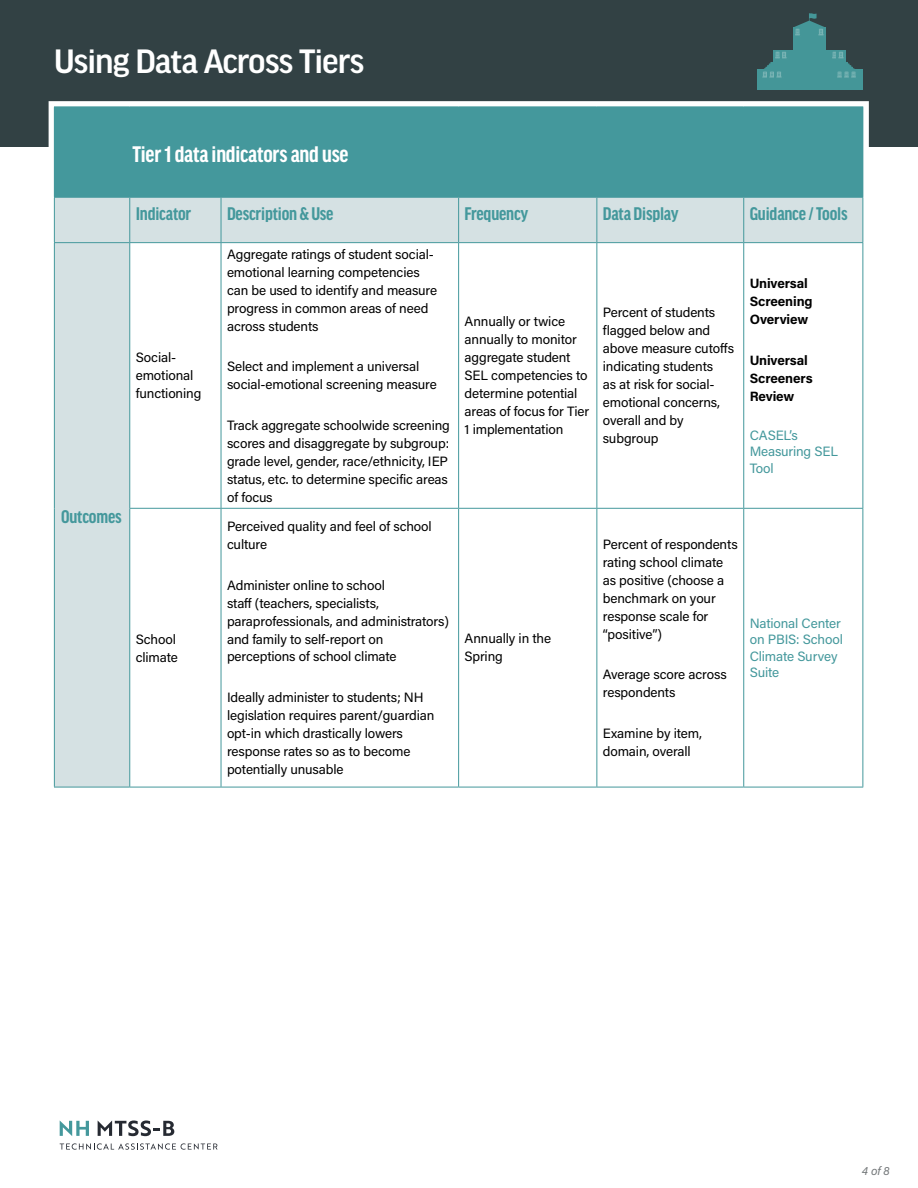
<style>
.page{position:relative;width:918px;height:1188px;background:#fff}
.page>*{position:absolute;margin:0;border:0;box-sizing:border-box;transform-origin:0 0}
.t1{font:500 36px "Good Headline Pro";letter-spacing:-.03em;color:#fff}
.t2{font:700 condensed 24px "Good Headline Pro";letter-spacing:-.01em;color:#fff}
.t3{font:700 condensed 19.5px "Good Headline Pro";letter-spacing:-.01em;color:#44989c}
.t4{font:13.5px/18px "Acumin Pro";letter-spacing:-.01em;color:#000}
.t5{font:13.5px/16.5px "Acumin Pro";letter-spacing:-.01em;color:#44989c}
.t6{font:700 13.5px/18px "Acumin Pro";letter-spacing:-.01em;color:#000}
.t7{font:italic 12px "Acumin Pro";color:#727678}
</style>
<div class="page">
<svg style="left:60px;top:1121px;width:29px;height:15px"></svg>
<svg style="left:98px;top:1120px;width:76px;height:16px"></svg>
<svg style="left:60px;top:1143px;width:158px;height:7px"></svg>
<div style="left:0;top:0;width:918px;height:147px;background:#324144"></div>
<div style="left:49px;top:101px;width:820px;height:842px;background:#fff;border:9px solid #fff"></div>
<div style="left:54px;top:107px;width:809px;height:90px;background:#44989c"></div>
<svg style="left:55px;top:198px;width:807px;height:589px"></svg>
<hr style="left:54px;top:243px;width:1px;height:265px;background:#44989c">
<hr style="left:129px;top:243px;width:1px;height:265px;background:#44989c">
<hr style="left:221px;top:243px;width:1px;height:265px;background:#44989c">
<hr style="left:458px;top:243px;width:1px;height:265px;background:#44989c">
<hr style="left:596px;top:243px;width:1px;height:265px;background:#44989c">
<hr style="left:743px;top:243px;width:1px;height:265px;background:#44989c">
<hr style="left:862px;top:243px;width:1px;height:265px;background:#44989c">
<hr style="left:54px;top:508px;width:1px;height:279px;background:#44989c">
<hr style="left:129px;top:508px;width:92px;height:1px;background:#44989c">
<hr style="left:129px;top:509px;width:1px;height:278px;background:#44989c">
<hr style="left:221px;top:508px;width:238px;height:1px;background:#44989c">
<hr style="left:221px;top:509px;width:1px;height:278px;background:#44989c">
<hr style="left:459px;top:508px;width:138px;height:1px;background:#44989c">
<hr style="left:458px;top:509px;width:1px;height:278px;background:#44989c">
<hr style="left:597px;top:508px;width:147px;height:1px;background:#44989c">
<hr style="left:596px;top:509px;width:1px;height:278px;background:#44989c">
<hr style="left:744px;top:508px;width:119px;height:1px;background:#44989c">
<hr style="left:743px;top:509px;width:1px;height:278px;background:#44989c">
<hr style="left:862px;top:509px;width:1px;height:278px;background:#44989c">
<hr style="left:54px;top:787px;width:76px;height:1px;background:#44989c">
<hr style="left:130px;top:787px;width:91px;height:1px;background:#44989c">
<hr style="left:221px;top:787px;width:238px;height:1px;background:#44989c">
<hr style="left:459px;top:787px;width:138px;height:1px;background:#44989c">
<hr style="left:597px;top:787px;width:147px;height:1px;background:#44989c">
<hr style="left:744px;top:787px;width:119px;height:1px;background:#44989c">
<hr style="left:54px;top:197px;width:76px;height:1px;background:#44989c">
<hr style="left:54px;top:198px;width:1px;height:44px;background:#44989c">
<hr style="left:130px;top:197px;width:91px;height:1px;background:#44989c">
<hr style="left:129px;top:198px;width:1px;height:44px;background:#44989c">
<hr style="left:221px;top:197px;width:238px;height:1px;background:#44989c">
<hr style="left:221px;top:198px;width:1px;height:44px;background:#44989c">
<hr style="left:459px;top:197px;width:138px;height:1px;background:#44989c">
<hr style="left:458px;top:198px;width:1px;height:44px;background:#44989c">
<hr style="left:597px;top:197px;width:147px;height:1px;background:#44989c">
<hr style="left:596px;top:198px;width:1px;height:44px;background:#44989c">
<hr style="left:744px;top:197px;width:119px;height:1px;background:#44989c">
<hr style="left:743px;top:198px;width:1px;height:44px;background:#44989c">
<hr style="left:862px;top:198px;width:1px;height:44px;background:#44989c">
<hr style="left:54px;top:242px;width:76px;height:1px;background:#44989c">
<hr style="left:130px;top:242px;width:91px;height:1px;background:#44989c">
<hr style="left:221px;top:242px;width:238px;height:1px;background:#44989c">
<hr style="left:459px;top:242px;width:138px;height:1px;background:#44989c">
<hr style="left:597px;top:242px;width:147px;height:1px;background:#44989c">
<hr style="left:744px;top:242px;width:119px;height:1px;background:#44989c">
<div style="left:757px;top:69px;width:105px;height:21px;background:#449698"></div>
<div style="left:773px;top:50px;width:72px;height:19px;background:#449698"></div>
<div style="left:793px;top:27px;width:32px;height:23px;background:#449698"></div>
<svg style="left:761px;top:51px;width:26px;height:27px"></svg>
<svg style="left:832px;top:51px;width:26px;height:27px"></svg>
<svg style="left:793px;top:13px;width:32px;height:23px"></svg>
<h1 class="t1" style="left:54px;top:44px;width:312px">Using Data Across Tiers</h1>
<h2 class="t2" style="left:132px;top:143px;width:218px">Tier 1 data indicators and use</h2>
<h3 class="t3" style="left:136px;top:205px;width:57px">Indicator</h3>
<h3 class="t3" style="left:227px;top:205px;width:108px">Description &amp; Use</h3>
<h3 class="t3" style="left:465px;top:205px;width:65px">Frequency</h3>
<h3 class="t3" style="left:603px;top:205px;width:77px">Data Display</h3>
<h3 class="t3" style="left:750px;top:205px;width:99px">Guidance / Tools</h3>
<p class="t4" style="left:136px;top:348px;width:67px">Social&shy;emotional functioning</p>
<h3 class="t3" style="left:61px;top:508px;width:62px">Outcomes</h3>
<p class="t4" style="left:136px;top:629px;width:44px">School climate</p>
<p class="t4" style="left:227px;top:244px;width:212px">Aggregate ratings of student social&shy;emotional learning competencies can be used to identify and measure progress in common areas of need across students</p>
<p class="t4" style="left:227px;top:357px;width:211px">Select and implement a universal social-emotional screening measure</p>
<p class="t4" style="left:227px;top:416px;width:224px">Track aggregate schoolwide screening scores and disaggregate by subgroup: grade level, gender, race/ethnicity, IEP status, etc. to determine specific areas of focus</p>
<p class="t4" style="left:227px;top:516px;width:206px">Perceived quality and feel of school culture</p>
<p class="t4" style="left:227px;top:575px;width:223px">Administer online to school<br>staff (teachers, specialists, paraprofessionals, and administrators) and family to self-report on perceptions of school climate</p>
<p class="t4" style="left:227px;top:688px;width:209px">Ideally administer to students; NH legislation requires parent/guardian opt-in which drastically lowers response rates so as to become potentially unusable</p>
<p class="t4" style="left:465px;top:312px;width:126px">Annually or twice annually to monitor aggregate student<br>SEL competencies to determine potential areas of focus for Tier<br>1 implementation</p>
<p class="t4" style="left:603px;top:303px;width:133px">Percent of students flagged below and above measure cutoffs indicating students<br>as at risk for social&shy;emotional concerns, overall and by subgroup</p>
<p class="t6" style="left:750px;top:273px;width:64px">Universal<br>Screening<br>Overview</p>
<p class="t6" style="left:750px;top:350px;width:64px">Universal<br>Screeners<br>Review</p>
<p class="t5" style="left:750px;top:426px;width:90px">CASEL’s<br>Measuring SEL<br>Tool</p>
<p class="t4" style="left:465px;top:629px;width:88px">Annually in the<br>Spring</p>
<p class="t4" style="left:603px;top:534px;width:136px">Percent of respondents rating school climate as positive (choose a benchmark on your response scale for “positive”)</p>
<p class="t4" style="left:603px;top:665px;width:126px">Average score across respondents</p>
<p class="t4" style="left:603px;top:724px;width:101px">Examine by item, domain, overall</p>
<p class="t5" style="left:750px;top:614px;width:95px">National Center on PBIS: School<br>Climate Survey<br>Suite</p>
<p class="t7" style="left:862px;top:1162px;width:29px">4 of 8</p>
</div>
